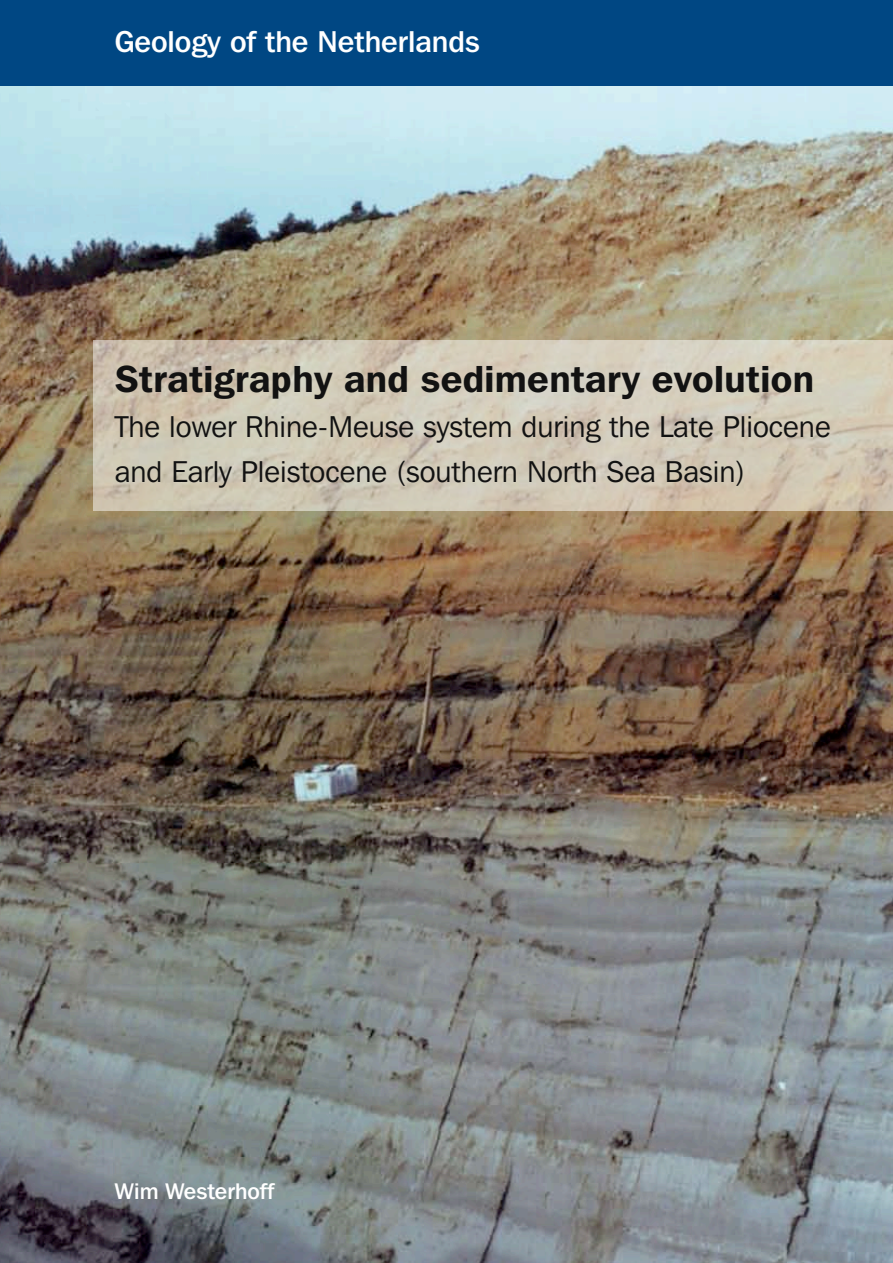
<style>
.page{position:relative;width:893px;height:1263px;background:#fff}
.page>*{position:absolute;margin:0;border:0;box-sizing:border-box;transform-origin:0 0}
.t1{font:600 37.5px "Franklin Gothic IT Cby BT";letter-spacing:.01em;color:#121212}
.t2{font:30px/45px "Franklin Gothic IT Cby BT";color:#121212}
.t3{font:500 30px "Franklin Gothic IT Cby BT";color:#fff}
.t4{font:500 22.5px "Franklin Gothic IT Cby BT";color:#fff}
</style>
<div class="page">
<img style="left:1px;top:85px;width:892px;height:1178px">
<svg style="left:94px;top:340px;width:799px;height:170px;background:#d0c8b6"></svg>
<div style="left:0;top:0;width:893px;height:85px;background:#004783"></div>
<p class="t3" style="left:115px;top:23px;width:366px">Geology of the Netherlands</p>
<p class="t1" style="left:115px;top:355px;width:701px">Stratigraphy and sedimentary evolution</p>
<p class="t2" style="left:115px;top:403px;width:717px">The lower Rhine-Meuse system during the Late Pliocene and Early Pleistocene (southern North Sea Basin)</p>
<p class="t4" style="left:115px;top:1177px;width:161px">Wim Westerhoff</p>
</div>
